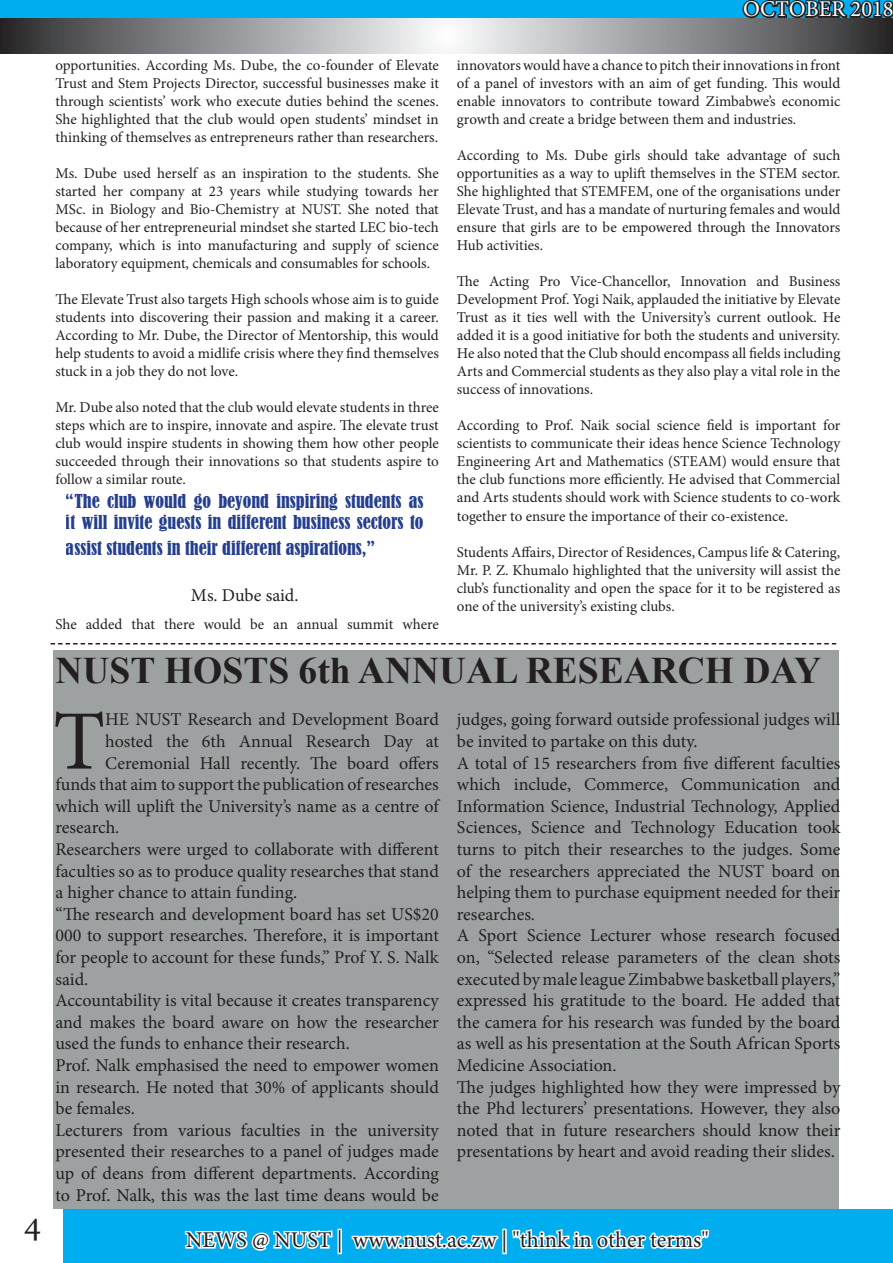
<style>
.page{position:relative;width:893px;height:1263px;background:#fff}
.page>*{position:absolute;margin:0;border:0;box-sizing:border-box;transform-origin:0 0}
.t1{font:84.45px "Minion Pro";color:#231f20}
.t2{font:700 37.5px "Times New Roman";color:#231f20}
.t3{font:36px "Minion Pro";color:#231f20}
.t4{font:22.5px "Minion Pro";color:#231f20}
.t5{font:22.5px "Minion Pro";color:#fff}
.t6{font:18px/21.6px "Minion Pro";letter-spacing:-.005em;color:#231f20;text-align:justify}
.t7{font:condensed 18px/21.6px "Bernard";color:#253f8e}
.t8{font:15px/18px "Minion Pro";letter-spacing:-.005em;color:#231f20;text-align:justify}
</style>
<div class="page">
<div style="left:2px;top:1210px;width:891px;height:53px;background:#00aeef"></div>
<svg style="left:183px;top:1209px;width:151px;height:42px"></svg>
<div style="left:337px;top:1229px;width:5px;height:25px;border:3px solid #fff"></div>
<svg style="left:351px;top:1232px;width:148px;height:17px"></svg>
<div style="left:502px;top:1229px;width:5px;height:25px;border:3px solid #fff"></div>
<svg style="left:512px;top:1229px;width:198px;height:20px"></svg>
<svg style="left:0;top:18px;width:893px;height:35px;background:#949597"></svg>
<div style="left:1px;top:0;width:892px;height:17px;background:#00aeef"></div>
<svg style="left:741px;top:0;width:152px;height:20px"></svg>
<div style="left:2px;top:1209px;width:61px;height:53px;background:#fff"></div>
<div style="left:53px;top:651px;width:786px;height:558px;background:#9da1a2"></div>
<svg style="left:51px;top:643px;width:785px;height:1px"></svg>
<p class="t5" style="left:743px;top:-6px;width:152px">OCTOBER 2018</p>
<p class="t3" style="left:24px;top:1199px;width:19px">4</p>
<p class="t8" style="left:55px;top:57px;width:385px">opportunities. According Ms. Dube, the co-founder of Elevate Trust and Stem Projects Director, successful businesses make it through scientists’ work who execute duties behind the scenes.<br>She highlighted that the club would open students’ mindset in thinking of themselves as entrepreneurs rather than researchers.</p>
<p class="t8" style="left:55px;top:165px;width:385px">Ms. Dube used herself as an inspiration to the students. She started her company at 23 years while studying towards her MSc. in Biology and Bio-Chemistry at NUST. She noted that because of her entrepreneurial mindset she started LEC bio-tech company, which is into manufacturing and supply of science laboratory equipment, chemicals and consumables for schools.</p>
<p class="t8" style="left:55px;top:291px;width:385px">The Elevate Trust also targets High schools whose aim is to guide students into discovering their passion and making it a career.<br>According to Mr. Dube, the Director of Mentorship, this would help students to avoid a midlife crisis where they find themselves stuck in a job they do not love.</p>
<p class="t8" style="left:55px;top:399px;width:385px">Mr. Dube also noted that the club would elevate students in three steps which are to inspire, innovate and aspire. The elevate trust club would inspire students in showing them how other people succeeded through their innovations so that students aspire to follow a similar route.</p>
<p class="t7" style="left:66px;top:490px;width:359px">“The club would go beyond inspiring students as it will invite guests in different business sectors to</p>
<p class="t7" style="left:66px;top:537px;width:311px">assist students in their different aspirations,”</p>
<p class="t6" style="left:191px;top:585px;width:109px">Ms. Dube said.</p>
<p class="t8" style="left:55px;top:615px;width:385px">She added that there would be an annual summit where</p>
<p class="t8" style="left:457px;top:57px;width:385px">innovators would have a chance to pitch their innovations in front of a panel of investors with an aim of get funding. This would enable innovators to contribute toward Zimbabwe’s economic growth and create a bridge between them and industries.</p>
<p class="t8" style="left:457px;top:147px;width:385px">According to Ms. Dube girls should take advantage of such opportunities as a way to uplift themselves in the STEM sector.<br>She highlighted that STEMFEM, one of the organisations under Elevate Trust, and has a mandate of nurturing females and would ensure that girls are to be empowered through the Innovators Hub activities.</p>
<p class="t8" style="left:457px;top:273px;width:385px">The Acting Pro Vice-Chancellor, Innovation and Business Development Prof. Yogi Naik, applauded the initiative by Elevate Trust as it ties well with the University’s current outlook. He added it is a good initiative for both the students and university.<br>He also noted that the Club should encompass all fields including Arts and Commercial students as they also play a vital role in the success of innovations.</p>
<p class="t8" style="left:457px;top:417px;width:385px">According to Prof. Naik social science field is important for scientists to communicate their ideas hence Science Technology Engineering Art and Mathematics (STEAM) would ensure that the club functions more efficiently. He advised that Commercial and Arts students should work with Science students to co-work together to ensure the importance of their co-existence.</p>
<p class="t8" style="left:457px;top:543px;width:385px">Students Affairs, Director of Residences, Campus life &amp; Catering, Mr. P. Z. Khumalo highlighted that the university will assist the club’s functionality and open the space for it to be registered as one of the university’s existing clubs.</p>
<p class="t2" style="left:55px;top:643px;width:767px">NUST HOSTS 6th ANNUAL RESEARCH DAY</p>
<p class="t1" style="left:53px;top:685px;width:54px">T</p>
<p class="t6" style="left:105px;top:709px;width:335px">HE NUST Research and Development Board</p>
<p class="t6" style="left:105px;top:730px;width:335px">hosted the 6th Annual Research Day at</p>
<p class="t6" style="left:105px;top:752px;width:335px">Ceremonial Hall recently. The board offers</p>
<p class="t6" style="left:55px;top:774px;width:385px">funds that aim to support the publication of researches</p>
<p class="t6" style="left:55px;top:795px;width:385px">which will uplift the University’s name as a centre of</p>
<p class="t6" style="left:55px;top:817px;width:66px">research.</p>
<p class="t6" style="left:55px;top:838px;width:385px">Researchers were urged to collaborate with different faculties so as to produce quality researches that stand a higher chance to attain funding.</p>
<p class="t6" style="left:55px;top:903px;width:385px">“The research and development board has set US$20<br>000 to support researches. Therefore, it is important for people to account for these funds,” Prof Y. S. Nalk said.</p>
<p class="t6" style="left:55px;top:990px;width:385px">Accountability is vital because it creates transparency and makes the board aware on how the researcher used the funds to enhance their research.</p>
<p class="t6" style="left:55px;top:1054px;width:385px">Prof. Nalk emphasised the need to empower women in research. He noted that 30% of applicants should be females.</p>
<p class="t6" style="left:55px;top:1119px;width:385px">Lecturers from various faculties in the university presented their researches to a panel of judges made up of deans from different departments. According to Prof. Nalk, this was the last time deans would be</p>
<p class="t6" style="left:457px;top:709px;width:385px">judges, going forward outside professional judges will be invited to partake on this duty.</p>
<p class="t6" style="left:457px;top:752px;width:385px">A total of 15 researchers from five different faculties which include, Commerce, Communication and Information Science, Industrial Technology, Applied Sciences, Science and Technology Education took turns to pitch their researches to the judges. Some of the researchers appreciated the NUST board on helping them to purchase equipment needed for their researches.</p>
<p class="t6" style="left:457px;top:925px;width:385px">A Sport Science Lecturer whose research focused on, “Selected release parameters of the clean shots executed by male league Zimbabwe basketball players,” expressed his gratitude to the board. He added that the camera for his research was funded by the board as well as his presentation at the South African Sports Medicine Association.</p>
<p class="t6" style="left:457px;top:1076px;width:385px">The judges highlighted how they were impressed by the Phd lecturers’ presentations. However, they also noted that in future researchers should know their presentations by heart and avoid reading their slides.</p>
<p class="t4" style="left:186px;top:1225px;width:524px">NEWS @ NUST | www.nust.ac.zw | "think in other terms"</p>
</div>
